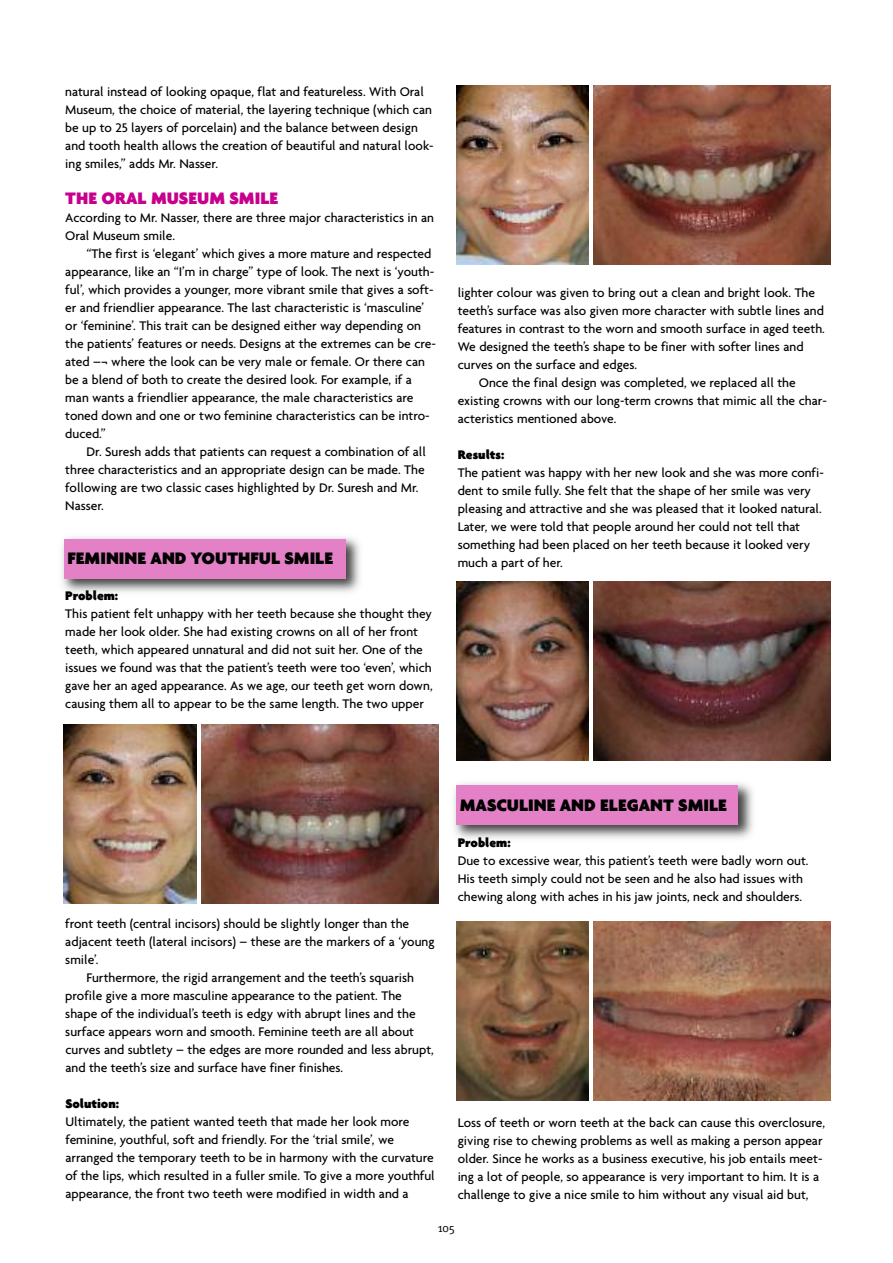
<style>
.page{position:relative;width:893px;height:1263px;background:#fff}
.page>*{position:absolute;margin:0;border:0;box-sizing:border-box;transform-origin:0 0}
.t1{font:900 18px "Agenda";color:#000}
.t2{font:900 18px "Agenda";color:#c7008d}
.t3{font:500 13.5px/18px "Agenda";color:#000}
.t4{font:900 13.5px "Agenda";color:#000}
.t5{font:12px "Meta";color:#000}
</style>
<div class="page">
<img style="left:201px;top:725px;width:238px;height:179px">
<img style="left:64px;top:725px;width:132px;height:179px">
<img style="left:594px;top:85px;width:237px;height:179px">
<img style="left:456px;top:85px;width:132px;height:179px">
<img style="left:594px;top:581px;width:237px;height:179px">
<img style="left:456px;top:581px;width:132px;height:179px">
<img style="left:594px;top:921px;width:237px;height:180px">
<img style="left:456px;top:921px;width:132px;height:180px">
<img style="left:62px;top:537px;width:298px;height:56px">
<div style="left:64px;top:539px;width:282px;height:39px;background:#e380c6"></div>
<img style="left:454px;top:783px;width:299px;height:56px">
<div style="left:456px;top:786px;width:282px;height:39px;background:#e380c6"></div>
<p class="t3" style="left:65px;top:83px;width:370px">natural instead of looking opaque, flat and featureless. With Oral Museum, the choice of material, the layering technique (which can be up to 25 layers of porcelain) and the balance between design and tooth health allows the creation of beautiful and natural look&shy;ing smiles,” adds Mr. Nasser.</p>
<h1 class="t2" style="left:65px;top:187px;width:214px">THE ORAL MUSEUM SMILE</h1>
<p class="t3" style="left:65px;top:209px;width:370px">According to Mr. Nasser, there are three major characteristics in an<br>Oral Museum smile.</p>
<p class="t3" style="left:65px;top:245px;width:372px;text-indent:21px">“The first is ‘elegant’ which gives a more mature and respected appearance, like an “I’m in charge” type of look. The next is ‘youth&shy;ful’, which provides a younger, more vibrant smile that gives a soft&shy;er and friendlier appearance. The last characteristic is ‘masculine’ or ‘feminine’. This trait can be designed either way depending on the patients’ features or needs. Designs at the extremes can be cre&shy;ated –¬ where the look can be very male or female. Or there can be a blend of both to create the desired look. For example, if a man wants a friendlier appearance, the male characteristics are toned down and one or two feminine characteristics can be intro&shy;duced.”</p>
<p class="t3" style="left:65px;top:443px;width:362px;text-indent:21px">Dr. Suresh adds that patients can request a combination of all three characteristics and an appropriate design can be made. The following are two classic cases highlighted by Dr. Suresh and Mr.<br>Nasser.</p>
<h1 class="t1" style="left:67px;top:547px;width:267px">FEMININE AND YOUTHFUL SMILE</h1>
<p class="t4" style="left:65px;top:588px;width:54px">Problem:</p>
<p class="t3" style="left:65px;top:605px;width:369px">This patient felt unhappy with her teeth because she thought they made her look older. She had existing crowns on all of her front teeth, which appeared unnatural and did not suit her. One of the issues we found was that the patient’s teeth were too ‘even’, which gave her an aged appearance. As we age, our teeth get worn down, causing them all to appear to be the same length. The two upper</p>
<p class="t3" style="left:458px;top:283px;width:359px">lighter colour was given to bring out a clean and bright look. The</p>
<p class="t3" style="left:458px;top:301px;width:368px">teeth’s surface was also given more character with subtle lines and</p>
<p class="t3" style="left:458px;top:319px;width:369px">features in contrast to the worn and smooth surface in aged teeth.</p>
<p class="t3" style="left:458px;top:337px;width:347px">We designed the teeth’s shape to be finer with softer lines and</p>
<p class="t3" style="left:458px;top:355px;width:181px">curves on the surface and edges.</p>
<p class="t3" style="left:479px;top:373px;width:318px">Once the final design was completed, we replaced all the</p>
<p class="t3" style="left:458px;top:391px;width:371px">existing crowns with our long-term crowns that mimic all the char-</p>
<p class="t3" style="left:458px;top:409px;width:160px">acteristics mentioned above.</p>
<p class="t4" style="left:458px;top:446px;width:48px">Results:</p>
<p class="t3" style="left:458px;top:463px;width:368px">The patient was happy with her new look and she was more confi&shy;dent to smile fully. She felt that the shape of her smile was very pleasing and attractive and she was pleased that it looked natural.<br>Later, we were told that people around her could not tell that something had been placed on her teeth because it looked very much a part of her.</p>
<h1 class="t1" style="left:460px;top:794px;width:269px">MASCULINE AND ELEGANT SMILE</h1>
<p class="t4" style="left:458px;top:835px;width:54px">Problem:</p>
<p class="t3" style="left:458px;top:852px;width:352px">Due to excessive wear, this patient’s teeth were badly worn out.<br>His teeth simply could not be seen and he also had issues with chewing along with aches in his jaw joints, neck and shoulders.</p>
<p class="t3" style="left:65px;top:914px;width:345px">front teeth (central incisors) should be slightly longer than the</p>
<p class="t3" style="left:65px;top:932px;width:371px">adjacent teeth (lateral incisors) – these are the markers of a ‘young</p>
<p class="t3" style="left:65px;top:950px;width:35px">smile’.</p>
<p class="t3" style="left:87px;top:968px;width:329px">Furthermore, the rigid arrangement and the teeth’s squarish</p>
<p class="t3" style="left:65px;top:986px;width:338px">profile give a more masculine appearance to the patient. The</p>
<p class="t3" style="left:65px;top:1004px;width:352px">shape of the individual’s teeth is edgy with abrupt lines and the</p>
<p class="t3" style="left:65px;top:1022px;width:350px">surface appears worn and smooth. Feminine teeth are all about</p>
<p class="t3" style="left:65px;top:1040px;width:370px">curves and subtlety – the edges are more rounded and less abrupt,</p>
<p class="t3" style="left:65px;top:1058px;width:279px">and the teeth’s size and surface have finer finishes.</p>
<p class="t4" style="left:65px;top:1095px;width:55px">Solution:</p>
<p class="t3" style="left:65px;top:1112px;width:371px">Ultimately, the patient wanted teeth that made her look more feminine, youthful, soft and friendly. For the ‘trial smile’, we arranged the temporary teeth to be in harmony with the curvature of the lips, which resulted in a fuller smile. To give a more youthful appearance, the front two teeth were modified in width and a</p>
<p class="t3" style="left:458px;top:1113px;width:369px">Loss of teeth or worn teeth at the back can cause this overclosure, giving rise to chewing problems as well as making a person appear older. Since he works as a business executive, his job entails meet&shy;ing a lot of people, so appearance is very important to him. It is a challenge to give a nice smile to him without any visual aid but,</p>
<p class="t5" style="left:438px;top:1221px;width:19px">105</p>
</div>
